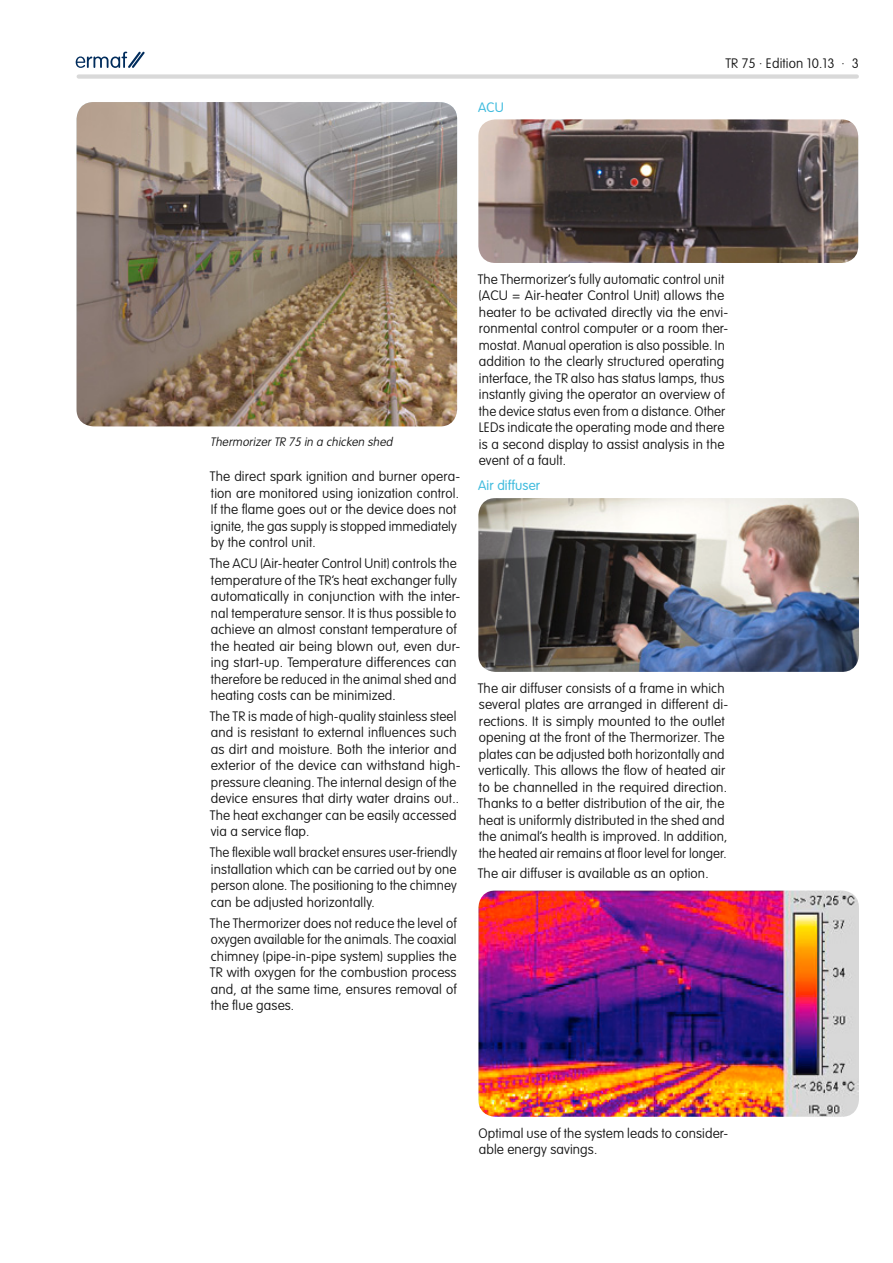
<style>
.page{position:relative;width:893px;height:1263px;background:#fff}
.page>*{position:absolute;margin:0;border:0;box-sizing:border-box;transform-origin:0 0}
.t1{font:100 13.5px/16.5px "VAG Rounded Std";letter-spacing:.01em;color:#141414}
.t2{font:300 13.5px "VAG Rounded Std";letter-spacing:.01em;color:#42bcde}
.t3{font:italic 100 12px "VAG Rounded Std";color:#141414}
</style>
<div class="page">
<svg style="left:76px;top:52px;width:69px;height:16px"></svg>
<div style="left:79px;top:74px;width:778px;height:5px;background:#d9d9d9"></div>
<img style="left:77px;top:102px;width:380px;height:324px">
<img style="left:478px;top:119px;width:380px;height:144px">
<img style="left:478px;top:498px;width:381px;height:174px">
<img style="left:478px;top:890px;width:381px;height:227px">
<p class="t2" style="left:478px;top:100px;width:27px">ACU</p>
<p class="t1" style="left:725px;top:56px;width:135px">TR 75 · Edition 10.13 · 3</p>
<p class="t3" style="left:210px;top:435px;width:186px">ThermorizerTR 75 in a chicken shed</p>
<p class="t1" style="left:210px;top:469px;width:252px">The direct spark ignition and burner opera&shy;tion are monitored using ionization control.<br>If the flame goes out or the device does not ignite, the gas supply is stopped immediately by the control unit.</p>
<p class="t1" style="left:210px;top:556px;width:252px">The ACU (Air-heater Control Unit) controls the temperature of the TR’s heat exchanger fully automatically in conjunction with the inter&shy;nal temperature sensor. It is thus possible to achieve an almost constant temperature of the heated air being blown out, even dur&shy;ing start-up. Temperature differences can therefore be reduced in the animal shed and heating costs can be minimized.</p>
<p class="t1" style="left:210px;top:708px;width:252px">The TR is made of high-quality stainless steel and is resistant to external influences such as dirt and moisture. Both the interior and exterior of the device can withstand high&shy;pressure cleaning. The internal design of the device ensures that dirty water drains out..<br>The heat exchanger can be easily accessed via a service flap.</p>
<p class="t1" style="left:210px;top:845px;width:249px;text-align:justify">The flexible wall bracket ensures user-friendly installation which can be carried out by one person alone. The positioning to the chimney can be adjusted horizontally.</p>
<p class="t1" style="left:210px;top:915px;width:248px;text-align:justify">The Thermorizer does not reduce the level of oxygen available for the animals. The coaxial chimney (pipe-in-pipe system) supplies the TR with oxygen for the combustion process and, at the same time, ensures removal of the flue gases.</p>
<p class="t1" style="left:478px;top:271px;width:252px">The Thermorizer’s fully automatic control unit (ACU = Air-heater Control Unit) allows the heater to be activated directly via the envi&shy;ronmental control computer or a room ther&shy;mostat. Manual operation is also possible. In addition to the clearly structured operating interface, the TR also has status lamps, thus instantly giving the operator an overview of the device status even from a distance. Other LEDs indicate the operating mode and there is a second display to assist analysis in the event of a fault.</p>
<p class="t2" style="left:478px;top:478px;width:63px">Air diffuser</p>
<p class="t1" style="left:478px;top:680px;width:252px">The air diffuser consists of a frame in which several plates are arranged in different di&shy;rections. It is simply mounted to the outlet opening at the front of the Thermorizer. The plates can be adjusted both horizontally and vertically. This allows the flow of heated air to be channelled in the required direction.<br>Thanks to a better distribution of the air, the heat is uniformly distributed in the shed and the animal’s health is improved. In addition, the heated air remains at floor level for longer.</p>
<p class="t1" style="left:478px;top:866px;width:232px">The air diffuser is available as an option.</p>
<p class="t1" style="left:479px;top:1125px;width:251px">Optimal use of the system leads to consider&shy;able energy savings.</p>
</div>
